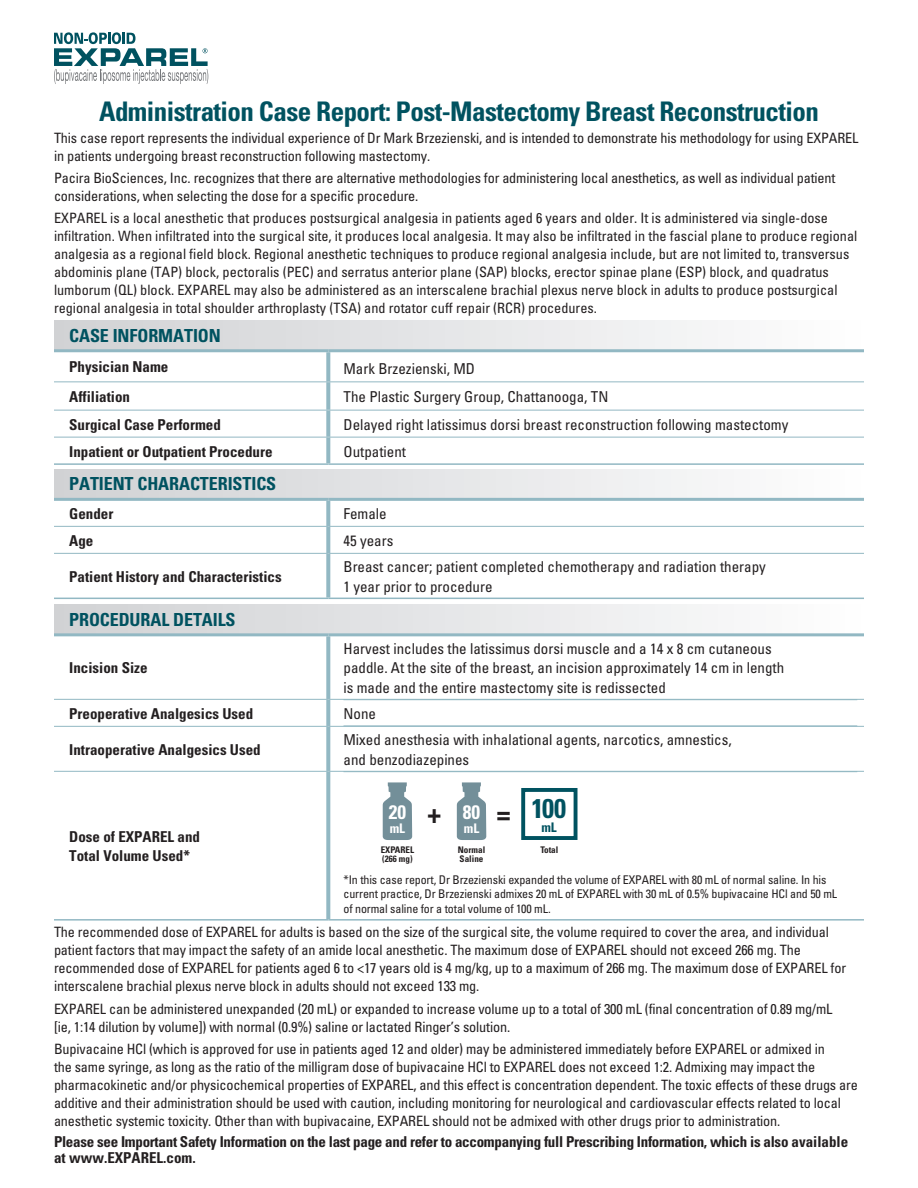
<style>
.page{position:relative;width:918px;height:1188px;background:#fff}
.page>*{position:absolute;margin:0;border:0;box-sizing:border-box;transform-origin:0 0}
.t1{font:700 condensed 27.45px "Univers";color:#231f20}
.t2{font:700 condensed 27.15px "Univers";color:#005260}
.t3{font:700 condensed 27px "Univers";letter-spacing:-.02em;color:#005260}
.t4{font:700 condensed 19.5px "Univers";color:#fff}
.t5{font:700 condensed 18px "Univers";letter-spacing:-.005em;color:#005260}
.t6{font:condensed 15px/19.5px "Univers";color:#231f20}
.t7{font:700 condensed 15px/18.8px "Univers";color:#231f20}
.t8{font:700 condensed 15px/16.5px "Univers";letter-spacing:-.02em;color:#231f20}
.t9{font:condensed 14.25px/18px "Univers";letter-spacing:-.01em;color:#231f20}
.t10{font:700 condensed 13.2px "Univers";color:#fff}
.t11{font:700 condensed 13.2px "Univers";color:#005260}
.t12{font:condensed 12px/14.4px "Univers";letter-spacing:-.01em;color:#231f20}
.t13{font:700 condensed 9.15px/9.4px "Univers";color:#231f20}
</style>
<div class="page">
<svg style="left:54px;top:32px;width:154px;height:52px"></svg>
<div style="left:54px;top:321px;width:810px;height:30px;background:linear-gradient(to right,#d0d1d4,#fefefe)"></div>
<svg style="left:326px;top:352px;width:4px;height:29px"></svg>
<svg style="left:326px;top:382px;width:4px;height:28px"></svg>
<svg style="left:326px;top:411px;width:4px;height:26px"></svg>
<svg style="left:326px;top:438px;width:4px;height:25px"></svg>
<hr style="left:54px;top:349px;width:274px;height:3px;background:#92b8c3">
<hr style="left:328px;top:349px;width:536px;height:3px;background:#92b8c3">
<hr style="left:54px;top:381px;width:274px;height:1px;background:#92b8c3">
<hr style="left:328px;top:381px;width:536px;height:1px;background:#92b8c3">
<hr style="left:54px;top:410px;width:274px;height:1px;background:#92b8c3">
<hr style="left:328px;top:410px;width:536px;height:1px;background:#92b8c3">
<hr style="left:54px;top:437px;width:274px;height:1px;background:#92b8c3">
<hr style="left:328px;top:437px;width:536px;height:1px;background:#92b8c3">
<hr style="left:54px;top:463px;width:274px;height:2px;background:#92b8c3">
<hr style="left:328px;top:463px;width:536px;height:2px;background:#92b8c3">
<div style="left:54px;top:605px;width:810px;height:30px;background:linear-gradient(to right,#d0d1d4,#fefefe)"></div>
<svg style="left:326px;top:636px;width:4px;height:63px"></svg>
<svg style="left:326px;top:700px;width:4px;height:26px"></svg>
<svg style="left:326px;top:727px;width:4px;height:44px"></svg>
<svg style="left:326px;top:772px;width:4px;height:147px"></svg>
<hr style="left:54px;top:633px;width:274px;height:3px;background:#92b8c3">
<hr style="left:328px;top:633px;width:536px;height:3px;background:#92b8c3">
<hr style="left:54px;top:699px;width:274px;height:1px;background:#92b8c3">
<hr style="left:328px;top:699px;width:536px;height:1px;background:#92b8c3">
<hr style="left:54px;top:726px;width:274px;height:1px;background:#92b8c3">
<hr style="left:328px;top:726px;width:536px;height:1px;background:#92b8c3">
<hr style="left:54px;top:771px;width:274px;height:1px;background:#92b8c3">
<hr style="left:328px;top:771px;width:536px;height:1px;background:#92b8c3">
<hr style="left:54px;top:919px;width:274px;height:2px;background:#92b8c3">
<hr style="left:328px;top:919px;width:536px;height:2px;background:#92b8c3">
<div style="left:54px;top:469px;width:810px;height:30px;background:linear-gradient(to right,#cfd1d4,#fcfdfd)"></div>
<svg style="left:326px;top:501px;width:4px;height:25px"></svg>
<svg style="left:326px;top:527px;width:4px;height:26px"></svg>
<svg style="left:326px;top:554px;width:4px;height:44px"></svg>
<hr style="left:54px;top:498px;width:274px;height:3px;background:#92b8c3">
<hr style="left:328px;top:498px;width:536px;height:3px;background:#92b8c3">
<hr style="left:54px;top:526px;width:274px;height:1px;background:#92b8c3">
<hr style="left:328px;top:526px;width:536px;height:1px;background:#92b8c3">
<hr style="left:54px;top:553px;width:274px;height:1px;background:#92b8c3">
<hr style="left:328px;top:553px;width:536px;height:1px;background:#92b8c3">
<hr style="left:54px;top:598px;width:274px;height:1px;background:#92b8c3">
<hr style="left:328px;top:598px;width:536px;height:1px;background:#92b8c3">
<svg style="left:457px;top:782px;width:29px;height:58px;background:#879fa7"></svg>
<svg style="left:383px;top:782px;width:29px;height:58px;background:#879fa7"></svg>
<div style="left:521px;top:788px;width:57px;height:52px;border:4px solid #005260"></div>
<h3 class="t3" style="left:99px;top:94px;width:721px">Administration Case Report: Post-Mastectomy Breast Reconstruction</h3>
<p class="t9" style="left:54px;top:129px;width:806px">This case report represents the individual experience of Dr Mark Brzezienski, and is intended to demonstrate his methodology for using EXPAREL in patients undergoing breast reconstruction following mastectomy.</p>
<p class="t9" style="left:54px;top:169px;width:783px">Pacira BioSciences, Inc. recognizes that there are alternative methodologies for administering local anesthetics, as well as individual patient considerations, when selecting the dose for a specific procedure.</p>
<p class="t9" style="left:54px;top:209px;width:805px">EXPAREL is a local anesthetic that produces postsurgical analgesia in patients aged 6 years and older. It is administered via single-dose infiltration. When infiltrated into the surgical site, it produces local analgesia. It may also be infiltrated in the fascial plane to produce regional analgesia as a regional field block. Regional anesthetic techniques to produce regional analgesia include, but are not limited to, transversus abdominis plane (TAP) block, pectoralis (PEC) and serratus anterior plane (SAP) blocks, erector spinae plane (ESP) block, and quadratus lumborum (QL) block. EXPAREL may also be administered as an interscalene brachial plexus nerve block in adults to produce postsurgical regional analgesia in total shoulder arthroplasty (TSA) and rotator cuff repair (RCR) procedures.</p>
<p class="t5" style="left:69px;top:324px;width:153px">CASE INFORMATION</p>
<p class="t7" style="left:69px;top:358px;width:101px">Physician Name</p>
<p class="t6" style="left:344px;top:359px;width:133px">Mark Brzezienski, MD</p>
<p class="t7" style="left:69px;top:387px;width:62px">Affiliation</p>
<p class="t6" style="left:344px;top:387px;width:266px">The Plastic Surgery Group, Chattanooga, TN</p>
<p class="t7" style="left:69px;top:415px;width:153px">Surgical Case Performed</p>
<p class="t6" style="left:344px;top:414px;width:446px">Delayed right latissimus dorsi breast reconstruction following mastectomy</p>
<p class="t7" style="left:69px;top:442px;width:205px">Inpatient or Outpatient Procedure</p>
<p class="t6" style="left:344px;top:441px;width:64px">Outpatient</p>
<p class="t5" style="left:69px;top:473px;width:209px">PATIENT CHARACTERISTICS</p>
<p class="t7" style="left:69px;top:504px;width:46px">Gender</p>
<p class="t6" style="left:344px;top:504px;width:45px">Female</p>
<p class="t7" style="left:69px;top:531px;width:26px">Age</p>
<p class="t6" style="left:344px;top:531px;width:51px">45 years</p>
<p class="t7" style="left:69px;top:567px;width:214px">Patient History and Characteristics</p>
<p class="t6" style="left:344px;top:557px;width:424px">Breast cancer; patient completed chemotherapy and radiation therapy<br>1 year prior to procedure</p>
<p class="t5" style="left:69px;top:608px;width:168px">PROCEDURAL DETAILS</p>
<p class="t7" style="left:69px;top:658px;width:80px">Incision Size</p>
<p class="t6" style="left:344px;top:638px;width:442px">Harvest includes the latissimus dorsi muscle and a 14 x 8 cm cutaneous paddle. At the site of the breast, an incision approximately 14 cm in length is made and the entire mastectomy site is redissected</p>
<p class="t7" style="left:69px;top:704px;width:186px">Preoperative Analgesics Used</p>
<p class="t6" style="left:344px;top:704px;width:34px">None</p>
<p class="t7" style="left:69px;top:740px;width:193px">Intraoperative Analgesics Used</p>
<p class="t6" style="left:344px;top:730px;width:390px">Mixed anesthesia with inhalational agents, narcotics, amnestics, and benzodiazepines</p>
<p class="t7" style="left:69px;top:827px;width:132px">Dose of EXPAREL and<br>Total Volume Used*</p>
<h3 class="t4" style="left:389px;top:800px;width:19px">20</h3>
<h2 class="t2" style="left:532px;top:792px;width:36px">100</h2>
<p class="t13" style="left:458px;top:845px;width:29px">Normal<br>Saline</p>
<h3 class="t4" style="left:463px;top:800px;width:19px">80</h3>
<h1 class="t1" style="left:428px;top:796px;width:15px">+</h1>
<h1 class="t1" style="left:497px;top:796px;width:15px">=</h1>
<p class="t11" style="left:541px;top:819px;width:17px">mL</p>
<p class="t13" style="left:540px;top:845px;width:20px">Total</p>
<p class="t10" style="left:390px;top:820px;width:17px">mL</p>
<p class="t10" style="left:464px;top:820px;width:17px">mL</p>
<p class="t13" style="left:381px;top:845px;width:35px">EXPAREL (266 mg)</p>
<p class="t12" style="left:344px;top:872px;width:495px">*In this case report, Dr Brzezienski expanded the volume of EXPAREL with 80 mL of normal saline. In his current practice, Dr Brzezienski admixes 20 mL of EXPAREL with 30 mL of 0.5% bupivacaine HCl and 50 mL of normal saline for a total volume of 100 mL.</p>
<p class="t9" style="left:54px;top:923px;width:794px">The recommended dose of EXPAREL for adults is based on the size of the surgical site, the volume required to cover the area, and individual patient factors that may impact the safety of an amide local anesthetic. The maximum dose of EXPAREL should not exceed 266 mg. The recommended dose of EXPAREL for patients aged 6 to &lt;17 years old is 4 mg/kg, up to a maximum of 266 mg. The maximum dose of EXPAREL for interscalene brachial plexus nerve block in adults should not exceed 133 mg.</p>
<p class="t9" style="left:54px;top:999px;width:780px">EXPAREL can be administered unexpanded (20 mL) or expanded to increase volume up to a total of 300 mL (final concentration of 0.89 mg/mL [ie, 1:14 dilution by volume]) with normal (0.9%) saline or lactated Ringer’s solution.</p>
<p class="t9" style="left:54px;top:1040px;width:805px">Bupivacaine HCl (which is approved for use in patients aged 12 and older) may be administered immediately before EXPAREL or admixed in<br>the same syringe, as long as the ratio of the milligram dose of bupivacaine HCl to EXPAREL does not exceed 1:2. Admixing may impact the pharmacokinetic and/or physicochemical properties of EXPAREL, and this effect is concentration dependent. The toxic effects of these drugs are additive and their administration should be used with caution, including monitoring for neurological and cardiovascular effects related to local anesthetic systemic toxicity. Other than with bupivacaine, EXPAREL should not be admixed with other drugs prior to administration.</p>
<p class="t8" style="left:54px;top:1133px;width:796px">Please see Important Safety Information on the last page and refer to accompanying full Prescribing Information, which is also available at www.EXPAREL.com.</p>
</div>
